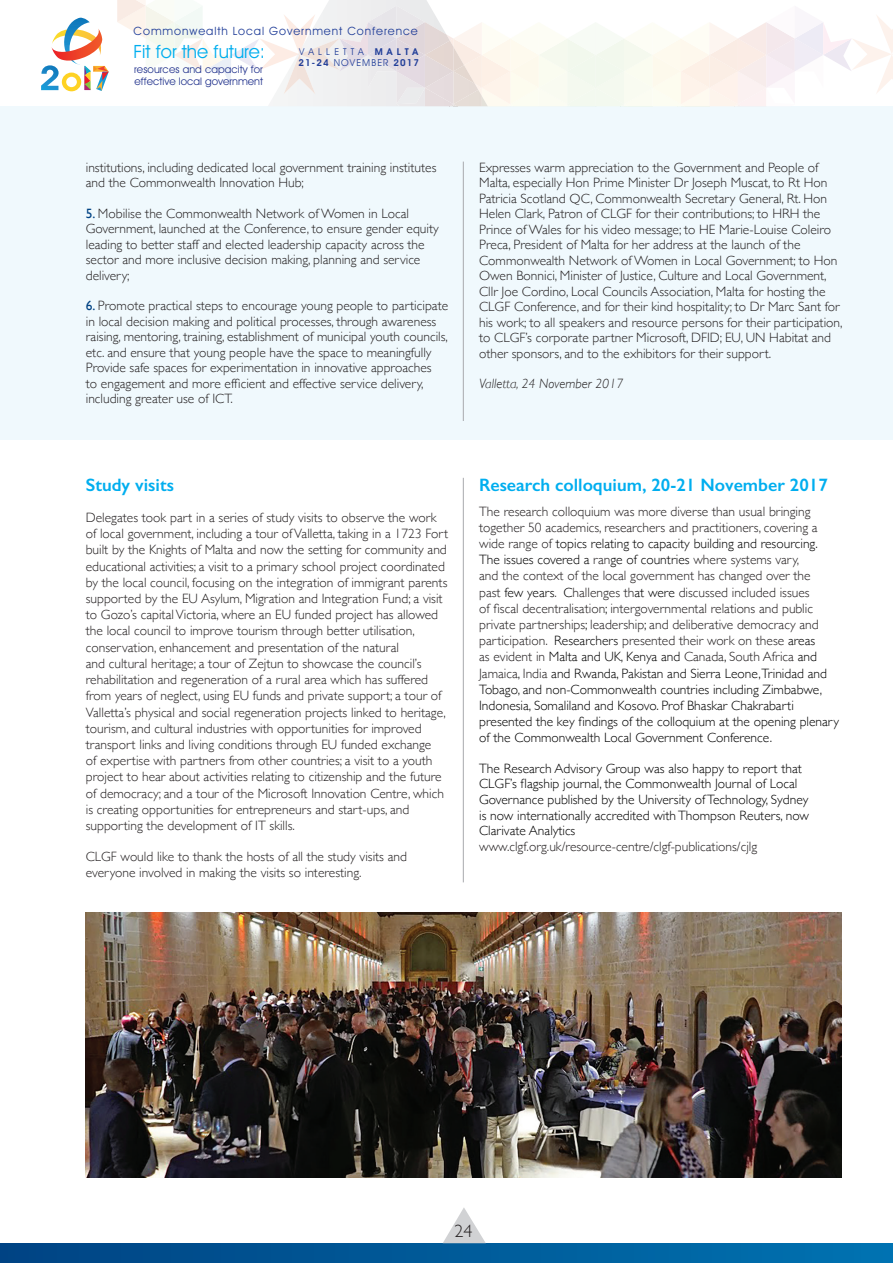
<style>
.page{position:relative;width:893px;height:1263px;background:#fff}
.page>*{position:absolute;margin:0;border:0;box-sizing:border-box;transform-origin:0 0}
.t1{font:18.3px "Avant Garde IT Cby BT";color:#00aeef}
.t2{font:600 18px "Gill Sans";color:#00aeef}
.t3{font:300 18px "Gill Sans";color:#231f20}
.t4{font:300 13.5px/16.2px "Gill Sans";color:#231f20}
.t5{font:300 13.5px/15.5px "Gill Sans";color:#000001}
.t6{font:italic 300 13.5px "Gill Sans";color:#231f20}
.t7{font:11.55px "Avant Garde IT Cby BT";letter-spacing:.08em;color:#223f99}
.t8{font:10.5px "Avant Garde IT Cby BT";color:#283890}
.t9{font:600 9.6px "Avant Garde IT Cby BT";letter-spacing:.115em;color:#223f99}
.t10{font:9.45px "Avant Garde IT Cby BT";letter-spacing:.435em;color:#223f99}
.s1{font-weight:600}
.s2{font-weight:400}
.s3{font-weight:400;color:#014384}
.s4{color:#000001}
</style>
<div class="page">
<img style="left:85px;top:912px;width:757px;height:266px">
<div style="left:0;top:1243px;width:893px;height:20px;background:linear-gradient(to right,#004383,#0072b1)"></div>
<div style="left:0;top:106px;width:893px;height:334px;background:#f0f9fd"></div>
<svg style="left:443px;top:1208px;width:43px;height:35px"></svg>
<hr style="left:463px;top:162px;width:1px;height:259px;background:#a8a9ad">
<hr style="left:463px;top:478px;width:1px;height:404px;background:#a8a9ad">
<svg style="left:117px;top:0;width:776px;height:107px"></svg>
<svg style="left:41px;top:18px;width:68px;height:73px"></svg>
<p class="t7" style="left:134px;top:24px;width:286px">Commonwealth Local Government Conference</p>
<h1 class="t1" style="left:134px;top:41px;width:133px">Fit for the future:</h1>
<p class="t8" style="left:135px;top:75px;width:130px">effective local government</p>
<p class="t8" style="left:134px;top:63px;width:130px">resources and capacity for</p>
<p class="t10" style="left:299px;top:46px;width:120px">VALLETTA <span class="s1">MALTA</span></p>
<p class="t9" style="left:299px;top:57px;width:122px">21-24 <span class="s2">NOVEMBER</span> 2017</p>
<p class="t4" style="left:86px;top:159px;width:352px;line-height:15.5px">institutions, including dedicated local government training institutes and the Commonwealth Innovation Hub;</p>
<p class="t4" style="left:86px;top:205px;width:354px;line-height:15.6px"><span class="s3">5.</span> Mobilise the Commonwealth Network of Women in Local Government, launched at the Conference, to ensure gender equity leading to better staff and elected leadership capacity across the sector and more inclusive decision making, planning and service delivery;</p>
<p class="t4" style="left:86px;top:298px;width:364px;line-height:15.5px"><span class="s3">6.</span> Promote practical steps to encourage young people to participate in local decision making and political processes, through awareness raising, mentoring, training, establishment of municipal youth councils, etc. and ensure that young people have the space to meaningfully Provide safe spaces for experimentation in innovative approaches<br>to engagement and more efficient and effective service delivery, including greater use of ICT.</p>
<h2 class="t2" style="left:86px;top:474px;width:90px">Study visits</h2>
<p class="t4" style="left:86px;top:509px;width:364px">Delegates took part in a series of study visits to observe the work of local government, including a tour of Valletta, taking in a 1723 Fort built by the Knights of Malta and now the setting for community and educational activities; a visit to a primary school project coordinated by the local council, focusing on the integration of immigrant parents supported by the EU Asylum, Migration and Integration Fund; a visit to Gozo’s capital Victoria, where an EU funded project has allowed the local council to improve tourism through better utilisation, conservation, enhancement and presentation of the natural<br>and cultural heritage; a tour of Zejtun to showcase the council’s rehabilitation and regeneration of a rural area which has suffered from years of neglect, using EU funds and private support; a tour of Valletta’s physical and social regeneration projects linked to heritage, tourism, and cultural industries with opportunities for improved transport links and living conditions through EU funded exchange<br>of expertise with partners from other countries; a visit to a youth project to hear about activities relating to citizenship and the future of democracy; and a tour of the Microsoft Innovation Centre, which is creating opportunities for entrepreneurs and start-ups, and supporting the development of IT skills.</p>
<p class="t4" style="left:86px;top:848px;width:323px">CLGF would like to thank the hosts of all the study visits and everyone involved in making the visits so interesting.</p>
<p class="t4" style="left:479px;top:159px;width:365px;line-height:15.6px">Expresses warm appreciation to the Government and People of Malta, especially Hon Prime Minister Dr Joseph Muscat, to Rt Hon Patricia Scotland QC, Commonwealth Secretary General, Rt. Hon Helen Clark, Patron of CLGF for their contributions; to HRH the Prince of Wales for his video message; to HE Marie-Louise Coleiro Preca, President of Malta for her address at the launch of the Commonwealth Network of Women in Local Government; to Hon Owen Bonnici, Minister of Justice, Culture and Local Government, Cllr Joe Cordino, Local Councils Association, Malta for hosting the CLGF Conference, and for their kind hospitality; to Dr Marc Sant for his work; to all speakers and resource persons for their participation, to CLGF’s corporate partner Microsoft, DFID; EU, UN Habitat and other sponsors, and to the exhibitors for their support.</p>
<p class="t6" style="left:479px;top:376px;width:146px">Valletta, 24 November 2017</p>
<h2 class="t2" style="left:479px;top:474px;width:350px">Research colloquium, 20-21 November 2017</h2>
<p class="t4" style="left:479px;top:502px;width:361px">The research colloquium was more diverse than usual bringing together 50 academics, researchers and practitioners, covering a wide range of <span class="s4">topics relating to capacity building and resourcing.<br>The issues covered a</span> ran<span class="s4">ge of countries</span> where systems vary,<br>and the context of the local government has changed over the<br>past <span class="s4">few years</span>. <span class="s4">C</span>hallenges th<span class="s4">at were</span> discussed included issues<br>of fiscal decentralisation<span class="s4">;</span> intergovernmental relations and public private partnerships<span class="s4">;</span> leadership<span class="s4">;</span> and deliberative democracy and participation. <span class="s4">Researchers</span> presented their work on these <span class="s4">areas<br></span>as evident in <span class="s4">Malta and UK, Kenya and</span> Canada<span class="s4">,</span> South Africa <span class="s4">and </span>Jamaica<span class="s4">,</span> India <span class="s4">and Rwanda, Pakistan and Sierra Leone,Trinidad and Tobago, and non-Commonwealth countries including Zimbabwe, Indonesia, Somaliland and Kosovo. Prof Bhaskar Chakrabarti presented the key findings of the colloquium at the opening plenary of the Commonwealth Local Government Conference.</span></p>
<p class="t5" style="left:479px;top:760px;width:331px">The Research Advisory Group was also happy to report that CLGF’s flagship journal, the Commonwealth Journal of Local Governance published by the University of Technology, Sydney is now internationally accredited with Thompson Reuters, now Clarivate Analytics</p>
<p class="t4" style="left:479px;top:837px;width:280px">www.clgf.org.uk/resource-centre/clgf-publications/cjlg</p>
<h2 class="t3" style="left:454px;top:1217px;width:19px">24</h2>
</div>
